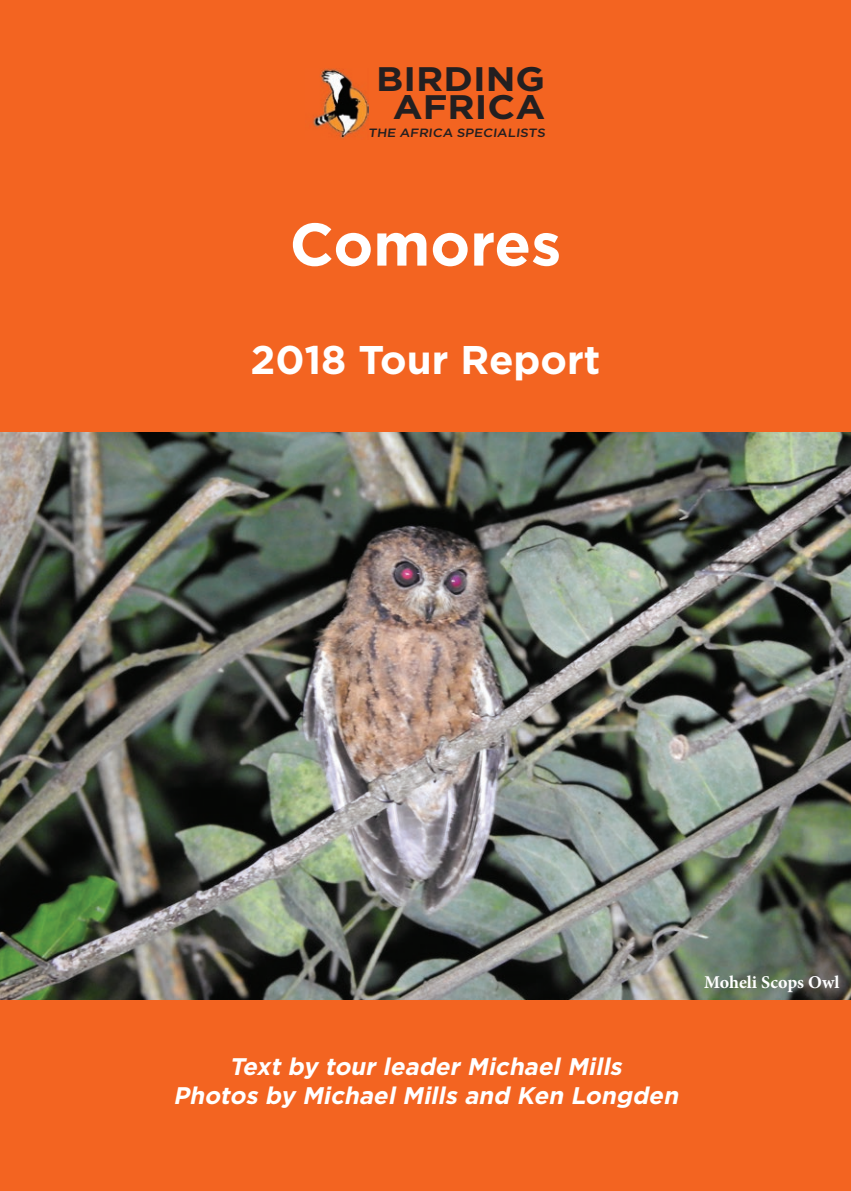
<style>
.page{position:relative;width:851px;height:1191px;background:#fff}
.page>*{position:absolute;margin:0;border:0;box-sizing:border-box;transform-origin:0 0}
.t1{font:700 60px "Gotham";color:#fff}
.t2{font:700 40px "Gotham";color:#fff}
.t3{font:700 34px/28px "Gotham";color:#231f20;text-align:center;scale:1.11 1}
.t4{font:italic 700 24px/28.8px "Gotham";color:#fff;text-align:center}
.t5{font:700 18px "Minion Pro";color:#fff}
.t6{font:500 12px "Gotham";color:#231f20;scale:1.11 1}
</style>
<div class="page">
<div style="left:0;top:0;width:850px;height:1191px;background:#f36421"></div>
<img style="left:312px;top:68px;width:56px;height:71px">
<img style="left:0;top:432px;width:850px;height:567px">
<h3 class="t3" style="left:376px;top:65px;width:154px">BIRDING<br>AFRICA</h3>
<p class="t6" style="left:368px;top:125px;width:163px">THE AFRICA SPECIALISTS</p>
<h1 class="t1" style="left:289px;top:204px;width:273px">Comores</h1>
<h2 class="t2" style="left:250px;top:333px;width:351px">2018 Tour Report</h2>
<p class="t5" style="left:704px;top:969px;width:137px">Moheli Scops Owl</p>
<p class="t4" style="left:173px;top:1052px;width:512px">Textby tourleaderMichaelMills<br>Photos by MichaelMills and Ken Longden</p>
</div>
